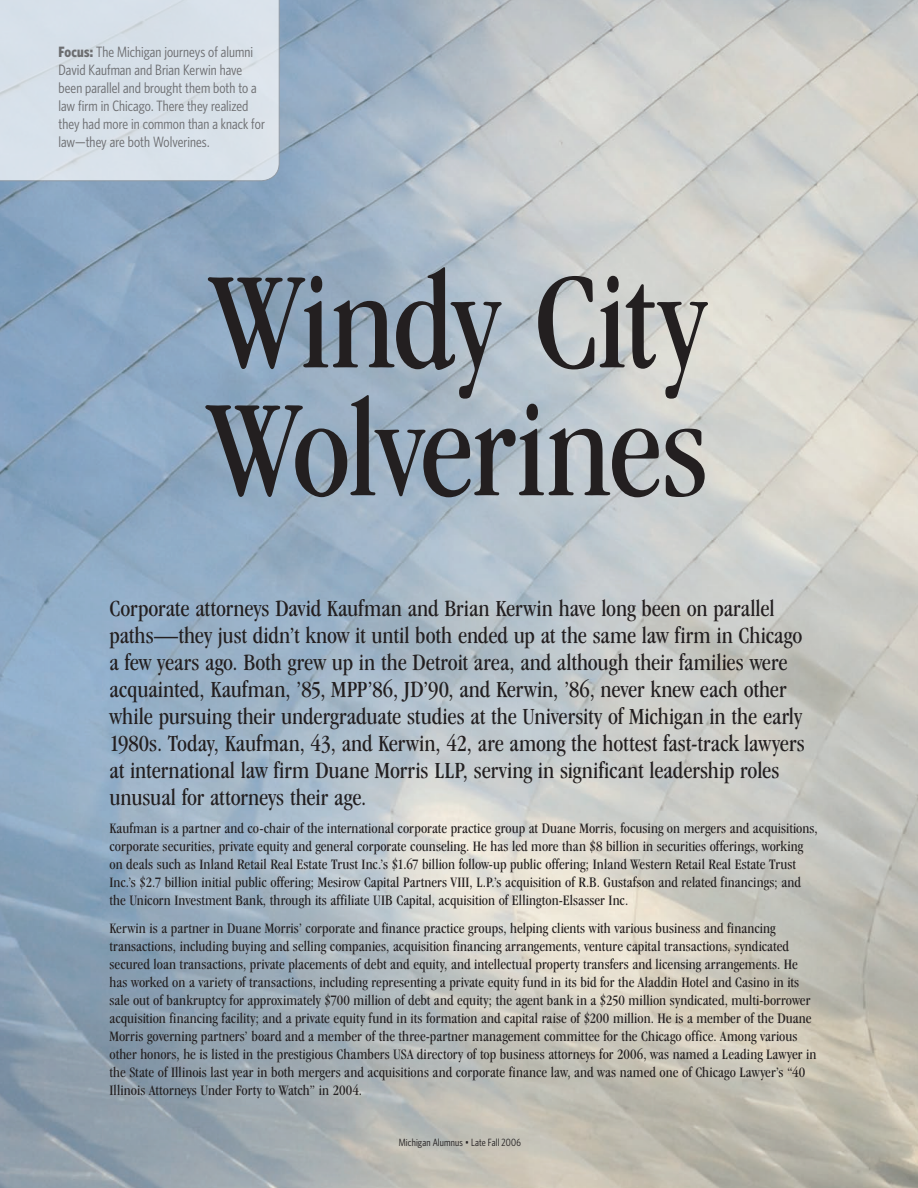
<style>
.page{position:relative;width:918px;height:1188px;background:#fff}
.page>*{position:absolute;margin:0;border:0;box-sizing:border-box;transform-origin:0 0}
.Body_Copy{font:condensed 142.5px "Garamond IT Cby BT";letter-spacing:-.015em;color:#231f20}
.Body_Copy-2{font:condensed 24px/27px "Garamond IT Cby BT";letter-spacing:-.005em;color:#231f20}
.Body_Copy-3{font:condensed 15px/18px "Garamond IT Cby BT";letter-spacing:.005em;color:#231f20}
.Bloch_pullquote{font:15px/18px "Whitney Condensed";color:#6c6d70}
.t1{font:10.5px "Whitney Condensed";letter-spacing:.015em;color:#231f20}
.s1{font-weight:700}
</style>
<div class="page">
<img style="left:0;top:0;width:918px;height:1188px">
<div style="left:0;top:0;width:280px;height:181px;background:#d8e1e9"></div>
<p class="Bloch_pullquote" style="left:59px;top:42px;width:208px"><span class="s1">Focus:</span> The Michigan journeys of alumni David Kaufman and Brian Kerwin have been parallel and brought them both to a law firm in Chicago. There they realized they had more in common than a knack for law—they are both Wolverines.</p>
<p class="Body_Copy" style="left:211px;top:240px;width:497px">Windy City</p>
<p class="Body_Copy" style="left:209px;top:368px;width:502px">Wolverines</p>
<p class="Body_Copy-2" style="left:110px;top:595px;width:697px">Corporate attorneys David Kaufman and Brian Kerwin have long been on parallel paths—they just didn’t know it until both ended up at the same law firm in Chicago a few years ago. Both grew up in the Detroit area, and although their families were acquainted, Kaufman, ’85, MPP’86, JD’90, and Kerwin, ’86, never knew each other while pursuing their undergraduate studies at the University of Michigan in the early 1980s. Today, Kaufman, 43, and Kerwin, 42, are among the hottest fast-track lawyers at international law firm Duane Morris LLP, serving in significant leadership roles unusual for attorneys their age.</p>
<p class="Body_Copy-3" style="left:110px;top:819px;width:710px">Kaufman is a partner and co-chair of the international corporate practice group at Duane Morris, focusing on mergers and acquisitions, corporate securities, private equity and general corporate counseling. He has led more than $8 billion in securities offerings, working on deals such as Inland Retail Real Estate Trust Inc.’s $1.67 billion follow-up public offering; Inland Western Retail Real Estate Trust Inc.’s $2.7 billion initial public offering; Mesirow Capital Partners VIII, L.P.’s acquisition of R.B. Gustafson and related financings; and the Unicorn Investment Bank, through its affiliate UIB Capital, acquisition of Ellington-Elsasser Inc.</p>
<p class="Body_Copy-3" style="left:110px;top:919px;width:709px">Kerwin is a partner in Duane Morris’ corporate and finance practice groups, helping clients with various business and financing transactions, including buying and selling companies, acquisition financing arrangements, venture capital transactions, syndicated secured loan transactions, private placements of debt and equity, and intellectual property transfers and licensing arrangements. He has worked on a variety of transactions, including representing a private equity fund in its bid for the Aladdin Hotel and Casino in its sale out of bankruptcy for approximately $700 million of debt and equity; the agent bank in a $250 million syndicated, multi-borrower acquisition financing facility; and a private equity fund in its formation and capital raise of $200 million. He is a member of the Duane Morris governing partners’ board and a member of the three-partner management committee for the Chicago office. Among various other honors, he is listed in the prestigious Chambers USA directory of top business attorneys for 2006, was named a Leading Lawyer in the State of Illinois last year in both mergers and acquisitions and corporate finance law, and was named one of Chicago Lawyer’s “40<br>Illinois Attorneys Under Forty to Watch” in 2004.</p>
<p class="t1" style="left:399px;top:1136px;width:124px">Michigan Alumnus • Late Fall 2006</p>
</div>
